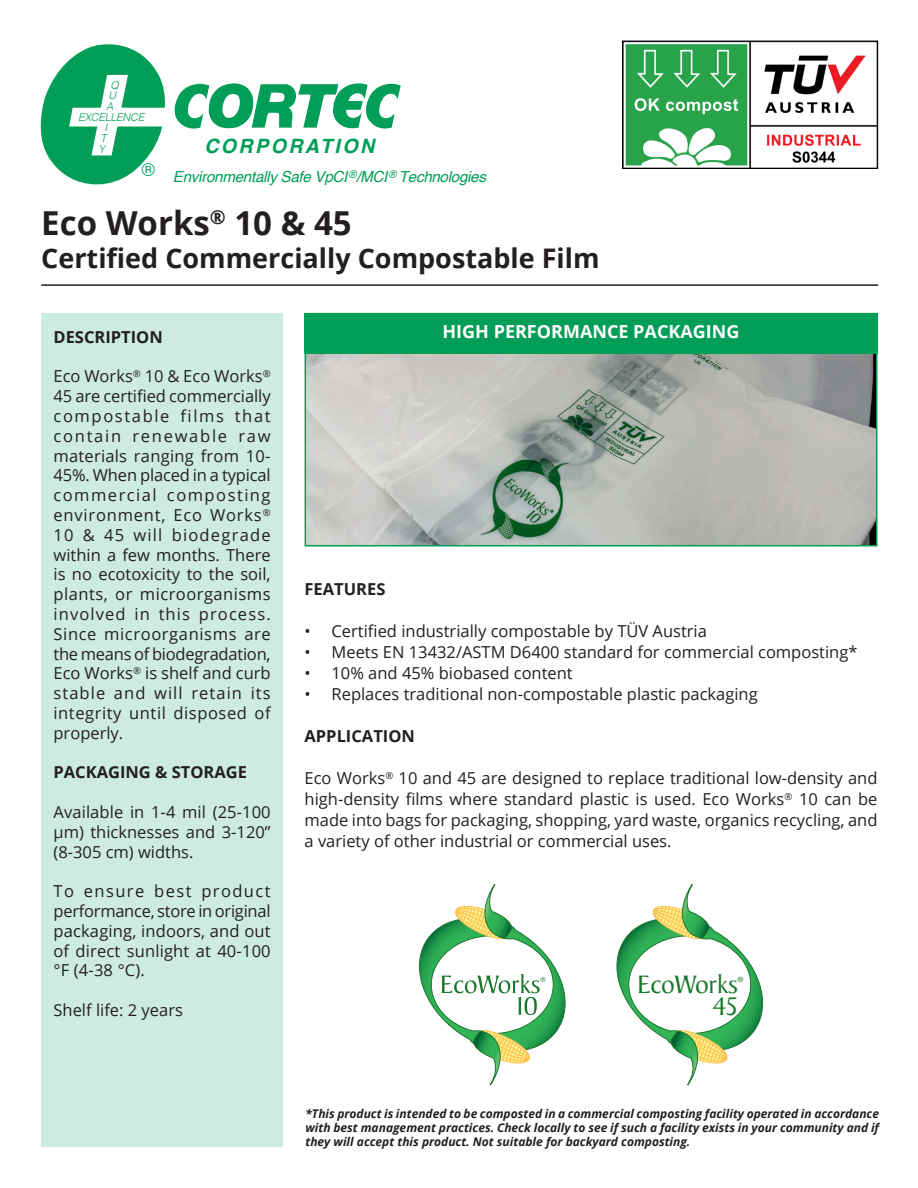
<style>
.page{position:relative;width:918px;height:1188px;background:#fff}
.page>*{position:absolute;margin:0;border:0;box-sizing:border-box;transform-origin:0 0}
.t1{font:700 33px "Open Sans";color:#231f20}
.t2{font:27.15px "Baker Signet";color:#1a772c}
.t3{font:700 27px "Open Sans";color:#231f20}
.t4{font:italic 700 19.65px "Helvetica";letter-spacing:.12em;color:#009e57}
.t5{font:700 18px "Open Sans";color:#fff}
.t6{font:17.85px "Helvetica";color:#009e57}
.t7{font:16.5px/19.8px "Open Sans";color:#231f20;text-align:justify}
.t8{font:700 16.5px "Open Sans";color:#231f20}
.t9{font:italic 15.15px "Helvetica";letter-spacing:-.02em;color:#009e57}
.t10{font:italic 700 12px/14.4px "Open Sans";color:#231f20;text-align:justify}
.t11{font:italic 300 10.8px/10.8px "Helvetica";letter-spacing:-.02em;color:#009e57;text-align:center}
.t12{font:7.2px "Helvetica";color:#1a772c}
</style>
<div class="page">
<svg style="left:40px;top:44px;width:361px;height:141px"></svg>
<div style="left:41px;top:313px;width:242px;height:834px;background:#cdebde"></div>
<hr style="left:41px;top:284px;width:837px;height:2px;background:#231f20">
<img style="left:622px;top:40px;width:257px;height:129px">
<svg style="left:419px;top:884px;width:147px;height:202px"></svg>
<svg style="left:616px;top:884px;width:148px;height:202px"></svg>
<img style="left:308px;top:353px;width:567px;height:190px">
<div style="left:305px;top:313px;width:573px;height:233px;border:2px solid #009e57"></div>
<div style="left:305px;top:313px;width:573px;height:40px;background:#009e57"></div>
<p class="t11" style="left:106px;top:79px;width:14px">Q<br>U<br>A</p>
<p class="t11" style="left:98px;top:122px;width:10px">I<br>T<br>Y</p>
<p class="t11" style="left:78px;top:111px;width:68px">EXCELLENCE</p>
<p class="t6" style="left:142px;top:158px;width:15px">®</p>
<p class="t4" style="left:204px;top:130px;width:171px">CORPORATION</p>
<p class="t9" style="left:173px;top:165px;width:315px">Environmentally Safe VpCI<sup>®</sup>/MCI<sup>®</sup> Technologies</p>
<p class="t1" style="left:41px;top:200px;width:312px">Eco Works<sup>®</sup> 10 &amp; 45</p>
<p class="t3" style="left:41px;top:239px;width:560px">Certified Commercially Compostable Film</p>
<p class="t8" style="left:54px;top:325px;width:111px">DESCRIPTION</p>
<p class="t7" style="left:54px;top:366px;width:219px">Eco Works<sup>®</sup> 10 &amp; Eco Works<sup>® </sup>45 are certified commercially compostable films that contain renewable raw materials ranging from 10- 45%. When placed in a typical commercial composting environment, Eco Works<sup>® </sup>10 &amp; 45 will biodegrade within a few months. There is no ecotoxicity to the soil, plants, or microorganisms involved in this process.<br>Since microorganisms are the means of biodegradation, Eco Works<sup>®</sup> is shelf and curb stable and will retain its integrity until disposed of properly.</p>
<p class="t8" style="left:54px;top:761px;width:195px">PACKAGING &amp; STORAGE</p>
<p class="t7" style="left:54px;top:802px;width:219px">Available in 1-4 mil (25-100 µm) thicknesses and 3-120” (8-305 cm) widths.</p>
<p class="t7" style="left:54px;top:881px;width:219px">To ensure best product performance, store in original packaging, indoors, and out of direct sunlight at 40-100 °F (4-38 °C).</p>
<p class="t7" style="left:54px;top:1000px;width:131px">Shelf life: 2 years</p>
<p class="t5" style="left:443px;top:319px;width:299px">HIGH PERFORMANCE PACKAGING</p>
<p class="t8" style="left:305px;top:578px;width:82px">FEATURES</p>
<p class="t7" style="left:305px;top:621px;width:404px">• Certified industrially compostable by TÜV Austria</p>
<p class="t7" style="left:305px;top:642px;width:555px">• Meets EN 13432/ASTM D6400 standard for commercial composting*</p>
<p class="t7" style="left:305px;top:663px;width:270px">• 10% and 45% biobased content</p>
<p class="t7" style="left:305px;top:684px;width:455px">• Replaces traditional non-compostable plastic packaging</p>
<p class="t8" style="left:305px;top:725px;width:112px">APPLICATION</p>
<p class="t7" style="left:305px;top:768px;width:574px;line-height:21px">Eco Works<sup>®</sup> 10 and 45 are designed to replace traditional low-density and high-density films where standard plastic is used. Eco Works<sup>®</sup> 10 can be made into bags for packaging, shopping, yard waste, organics recycling, and a variety of other industrial or commercial uses.</p>
<p class="t12" style="left:540px;top:973px;width:7px">®</p>
<p class="t2" style="left:637px;top:970px;width:102px">EcoWorks</p>
<p class="t12" style="left:738px;top:975px;width:7px">®</p>
<p class="t2" style="left:713px;top:991px;width:26px">45</p>
<p class="t10" style="left:305px;top:1106px;width:575px">*This product is intended to be composted in a commercial composting facility operated in accordance with best management practices. Check locally to see if such a facility exists in your community and if they will accept this product. Not suitable for backyard composting.</p>
</div>
